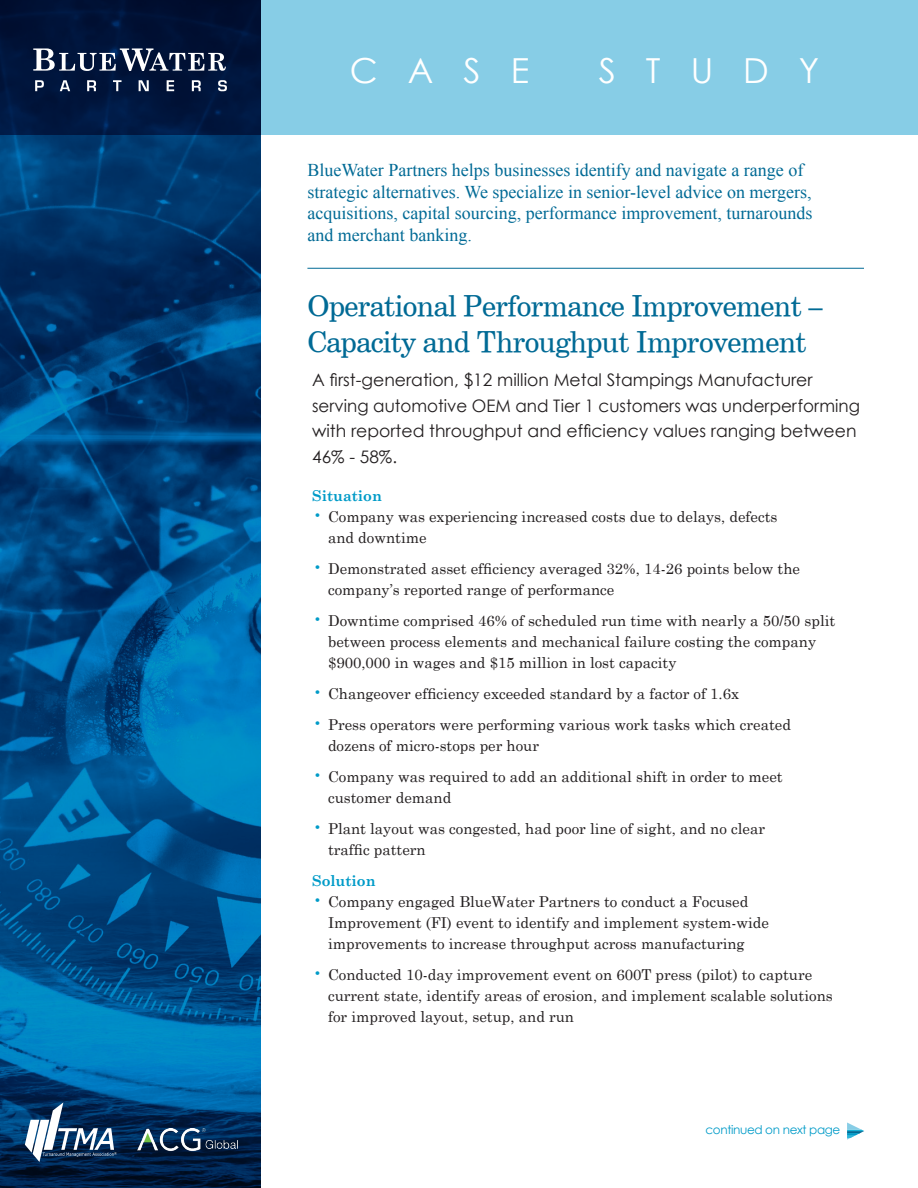
<style>
.page{position:relative;width:918px;height:1188px;background:#fff}
.page>*{position:absolute;margin:0;border:0;box-sizing:border-box;transform-origin:0 0}
.t1{font:34.5px "Century Gothic";letter-spacing:.87em;color:#fff}
.t2{font:28.5px/36px "Century Schoolbook BT";letter-spacing:-.02em;color:#006a95}
.t3{font:18px/21.6px "Times New Roman";color:#006a95}
.t4{font:17.25px/25.5px "Century Gothic";color:#231f20}
.t5{font:15px/21px "Century Schoolbook";color:#231f20}
.t6{font:700 15px "Century Schoolbook";color:#009bc8;scale:.96 1}
.t7{font:12px "Century Gothic";letter-spacing:-.03em;color:#009bc8}
.s1{font-size:18px;color:#009bc8}
</style>
<div class="page">
<svg style="left:0;top:135px;width:260px;height:1053px;background:#004c84"></svg>
<div style="left:260px;top:0;width:658px;height:135px;background:#87cde6"></div>
<div style="left:0;top:0;width:260px;height:135px;background:linear-gradient(to bottom,#000f32,#001943)"></div>
<hr style="left:307px;top:268px;width:557px;height:1px;background:#006a95">
<svg style="left:33px;top:48px;width:193px;height:23px"></svg>
<svg style="left:35px;top:80px;width:9px;height:11px"></svg>
<svg style="left:60px;top:80px;width:10px;height:11px"></svg>
<svg style="left:87px;top:80px;width:9px;height:11px"></svg>
<svg style="left:113px;top:80px;width:9px;height:11px"></svg>
<svg style="left:139px;top:80px;width:10px;height:11px"></svg>
<svg style="left:167px;top:80px;width:7px;height:11px"></svg>
<svg style="left:192px;top:80px;width:9px;height:11px"></svg>
<svg style="left:218px;top:80px;width:9px;height:11px"></svg>
<svg style="left:25px;top:1102px;width:91px;height:60px"></svg>
<img style="left:137px;top:1129px;width:101px;height:27px">
<svg style="left:847px;top:1123px;width:17px;height:17px"></svg>
<p class="t1" style="left:350px;top:49px;width:181px">CASE</p>
<p class="t1" style="left:599px;top:49px;width:222px">STUDY</p>
<p class="t3" style="left:307px;top:159px;width:506px">BlueWater Partners helps businesses identify and navigate a range of strategic alternatives. We specialize in senior-level advice on mergers, acquisitions, capital sourcing, performance improvement, turnarounds and merchant banking.</p>
<p class="t2" style="left:307px;top:288px;width:517px">Operational Performance Improvement –<br>Capacity and Throughput Improvement</p>
<p class="t4" style="left:312px;top:367px;width:549px">A first-generation, $12 million Metal Stampings Manufacturer serving automotive OEM and Tier 1 customers was underperforming with reported throughput and efficiency values ranging between 46% - 58%.</p>
<p class="t6" style="left:312px;top:487px;width:74px">Situation</p>
<p class="t5" style="left:328px;top:506px;width:451px;text-indent:-16px"><span class="s1">•</span> Company was experiencing increased costs due to delays, defects and downtime</p>
<p class="t5" style="left:328px;top:558px;width:474px;text-indent:-16px"><span class="s1">•</span> Demonstrated asset efficiency averaged 32%, 14-26 points below the company’s reported range of performance</p>
<p class="t5" style="left:328px;top:610px;width:509px;text-indent:-16px"><span class="s1">•</span> Downtime comprised 46% of scheduled run time with nearly a 50/50 split between process elements and mechanical failure costing the company $900,000 in wages and $15 million in lost capacity</p>
<p class="t5" style="left:312px;top:683px;width:429px"><span class="s1">•</span> Changeover efficiency exceeded standard by a factor of 1.6x</p>
<p class="t5" style="left:328px;top:714px;width:465px;text-indent:-16px"><span class="s1">•</span> Press operators were performing various work tasks which created dozens of micro-stops per hour</p>
<p class="t5" style="left:328px;top:766px;width:456px;text-indent:-16px"><span class="s1">•</span> Company was required to add an additional shift in order to meet customer demand</p>
<p class="t5" style="left:328px;top:818px;width:439px;text-indent:-16px"><span class="s1">•</span> Plant layout was congested, had poor line of sight, and no clear traffic pattern</p>
<p class="t6" style="left:312px;top:872px;width:68px">Solution</p>
<p class="t5" style="left:328px;top:891px;width:442px;text-indent:-16px"><span class="s1">•</span> Company engaged BlueWater Partners to conduct a Focused<br>Improvement (FI) event to identify and implement system-wide improvements to increase throughput across manufacturing</p>
<p class="t5" style="left:328px;top:964px;width:506px;text-indent:-16px"><span class="s1">•</span> Conducted 10-day improvement event on 600T press (pilot) to capture current state, identify areas of erosion, and implement scalable solutions for improved layout, setup, and run</p>
<p class="t7" style="left:706px;top:1123px;width:136px">continued on next page</p>
</div>
